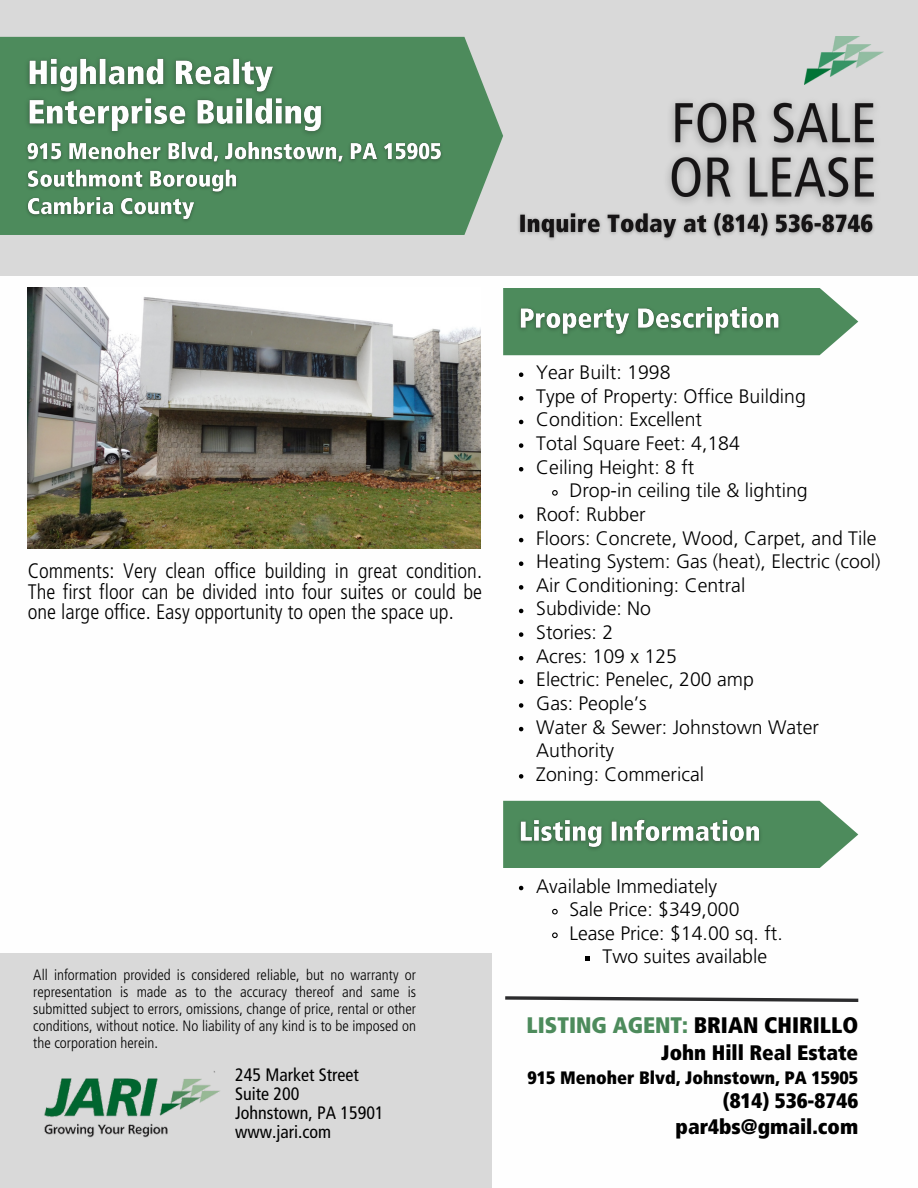
<style>
.page{position:relative;width:918px;height:1188px;background:#fff}
.page>*{position:absolute;margin:0;border:0;box-sizing:border-box;transform-origin:0 0}
.t1{font:900 condensed 22.5px "Frutiger LT Std";color:#4d8b5c}
.t2{font:300 condensed 21px/20.2px "Frutiger LT Std";color:#000;text-align:justify}
.t3{font:900 condensed 21px/25.8px "Frutiger LT Std";color:#000;text-align:right}
.t4{font:300 19.5px/23.7px "Frutiger LT Std";color:#000}
.t5{font:condensed 18px "Frutiger LT Std";color:#000}
.t6{font:900 condensed 18px "Frutiger LT Std";color:#000}
.t7{font:300 condensed 15px/16.8px "Frutiger LT Std";color:#000;text-align:justify}
.s1{color:#000}
</style>
<div class="page">
<div style="left:0;top:0;width:918px;height:275px;background:#d9d9d9"></div>
<svg style="left:505px;top:996px;width:354px;height:6px"></svg>
<svg style="left:0;top:37px;width:503px;height:198px;background:#5c9369"></svg>
<svg style="left:503px;top:288px;width:355px;height:67px;background:#5f976d"></svg>
<img style="left:804px;top:37px;width:80px;height:47px">
<svg style="left:503px;top:801px;width:355px;height:67px;background:#5e966b"></svg>
<div style="left:0;top:953px;width:491px;height:235px;background:#d9d9d9"></div>
<img style="left:44px;top:1071px;width:176px;height:67px">
<img style="left:28px;top:288px;width:452px;height:261px">
<img style="left:513px;top:301px;width:274px;height:42px">
<img style="left:513px;top:813px;width:254px;height:42px">
<img style="left:21px;top:50px;width:310px;height:91px">
<img style="left:518px;top:212px;width:356px;height:28px">
<img style="left:657px;top:101px;width:218px;height:112px">
<img style="left:22px;top:137px;width:425px;height:89px">
<svg style="left:519px;top:372px;width:4px;height:5px"></svg>
<svg style="left:519px;top:396px;width:4px;height:5px"></svg>
<svg style="left:519px;top:420px;width:4px;height:4px"></svg>
<svg style="left:519px;top:443px;width:4px;height:5px"></svg>
<svg style="left:519px;top:467px;width:4px;height:4px"></svg>
<svg style="left:552px;top:490px;width:6px;height:6px"></svg>
<svg style="left:519px;top:514px;width:4px;height:5px"></svg>
<svg style="left:519px;top:538px;width:4px;height:4px"></svg>
<svg style="left:519px;top:561px;width:4px;height:5px"></svg>
<svg style="left:519px;top:585px;width:4px;height:5px"></svg>
<svg style="left:519px;top:609px;width:4px;height:4px"></svg>
<svg style="left:519px;top:632px;width:4px;height:5px"></svg>
<svg style="left:519px;top:656px;width:4px;height:4px"></svg>
<svg style="left:519px;top:680px;width:4px;height:4px"></svg>
<svg style="left:519px;top:703px;width:4px;height:5px"></svg>
<svg style="left:519px;top:727px;width:4px;height:4px"></svg>
<svg style="left:519px;top:774px;width:4px;height:5px"></svg>
<svg style="left:519px;top:886px;width:4px;height:4px"></svg>
<svg style="left:552px;top:908px;width:6px;height:7px"></svg>
<svg style="left:552px;top:932px;width:6px;height:7px"></svg>
<svg style="left:585px;top:957px;width:5px;height:4px"></svg>
<p class="t2" style="left:28px;top:563px;width:456px">Comments: Very clean office building in great condition.<br>The first floor can be divided into four suites or could be one large office. Easy opportunity to open the space up.</p>
<p class="t7" style="left:33px;top:968px;width:384px">All information provided is considered reliable, but no warranty or representation is made as to the accuracy thereof and same is submitted subject to errors, omissions, change of price, rental or other conditions, without notice. No liability of any kind is to be imposed on the corporation herein.</p>
<p class="t5" style="left:235px;top:1067px;width:125px">245 Market Street</p>
<p class="t5" style="left:235px;top:1086px;width:66px">Suite 200</p>
<p class="t5" style="left:235px;top:1106px;width:150px">Johnstown, PA 15901</p>
<p class="t5" style="left:235px;top:1125px;width:97px">www.jari.com</p>
<p class="t4" style="left:536px;top:363px;width:136px">Year Built: 1998</p>
<p class="t4" style="left:536px;top:386px;width:271px">Type of Property: Office Building</p>
<p class="t4" style="left:536px;top:410px;width:167px">Condition: Excellent</p>
<p class="t4" style="left:536px;top:433px;width:205px">Total Square Feet: 4,184</p>
<p class="t4" style="left:536px;top:457px;width:160px">Ceiling Height: 8 ft</p>
<p class="t4" style="left:569px;top:481px;width:240px">Drop-in ceiling tile &amp; lighting</p>
<p class="t4" style="left:536px;top:504px;width:111px">Roof: Rubber</p>
<p class="t4" style="left:536px;top:528px;width:342px">Floors: Concrete, Wood, Carpet, and Tile</p>
<p class="t4" style="left:536px;top:552px;width:346px">Heating System: Gas (heat), Electric (cool)</p>
<p class="t4" style="left:536px;top:575px;width:211px">Air Conditioning: Central</p>
<p class="t4" style="left:536px;top:599px;width:116px">Subdivide: No</p>
<p class="t4" style="left:536px;top:622px;width:78px">Stories: 2</p>
<p class="t4" style="left:536px;top:646px;width:142px">Acres: 109 x 125</p>
<p class="t4" style="left:536px;top:670px;width:219px">Electric: Penelec, 200 amp</p>
<p class="t4" style="left:536px;top:693px;width:112px">Gas: People’s</p>
<p class="t4" style="left:536px;top:717px;width:284px">Water &amp; Sewer: Johnstown Water<br>Authority</p>
<p class="t4" style="left:536px;top:764px;width:169px">Zoning: Commerical</p>
<p class="t4" style="left:536px;top:876px;width:182px">Available Immediately</p>
<p class="t4" style="left:569px;top:899px;width:172px">Sale Price: $349,000</p>
<p class="t4" style="left:569px;top:923px;width:215px">Lease Price: $14.00 sq. ft.</p>
<p class="t4" style="left:603px;top:947px;width:166px">Two suites available</p>
<p class="t1" style="left:527px;top:1016px;width:333px">LISTING AGENT: <span class="s1">BRIAN CHIRILLO</span></p>
<p class="t3" style="left:661px;top:1042px;width:198px">John Hill Real Estate</p>
<p class="t6" style="left:527px;top:1070px;width:332px">915 Menoher Blvd, Johnstown, PA 15905</p>
<p class="t3" style="left:676px;top:1090px;width:184px">(814) 536-8746 par4bs@gmail.com</p>
</div>
